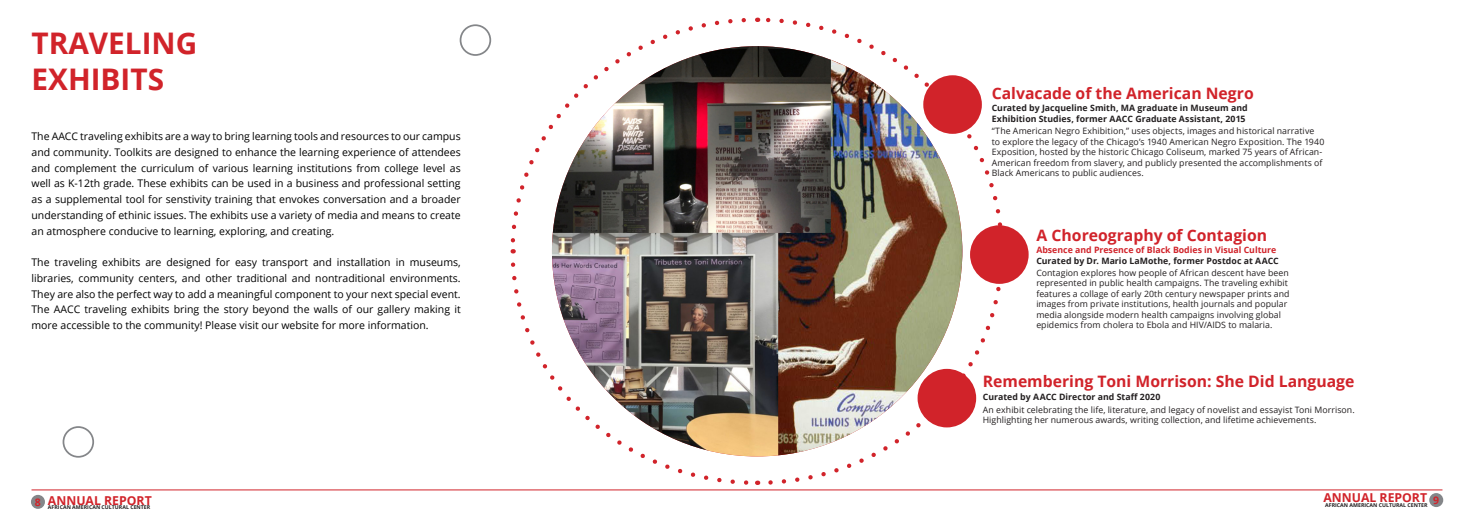
<style>
.page{position:relative;width:1474px;height:521px;background:#fff}
.page>*{position:absolute;margin:0;border:0;box-sizing:border-box;transform-origin:0 0}
.t1{font:700 29.75px "Open Sans";color:#d1232a}
.t2{font:700 15.75px "Open Sans";color:#d1232a}
.t3{font:700 12.25px "Open Sans";color:#d1232a}
.t4{font:10.5px/15.8px "Open Sans";color:#000;text-align:justify}
.t5{font:700 10.5px "Open Sans";color:#d1232a}
.t6{font:8.75px/10.5px "Open Sans";letter-spacing:.005em;color:#231f20}
.t7{font:700 8.75px "Open Sans";letter-spacing:.005em;color:#231f20}
.t8{font:700 8.75px "Open Sans";color:#d1232a}
.t9{font:700 5.25px "Open Sans";color:#231f20}
</style>
<div class="page">
<div style="left:459px;top:24px;width:32px;height:32px;border:2px solid #848689;border-radius:50%"></div>
<div style="left:63px;top:426px;width:31px;height:32px;border:2px solid #848689;border-radius:50%"></div>
<div style="left:31px;top:495px;width:14px;height:14px;background:#848689;border-radius:50%"></div>
<div style="left:1429px;top:493px;width:14px;height:14px;background:#848689;border-radius:50%"></div>
<hr style="left:32px;top:489px;width:1410px;height:1px;background:#d1232a">
<svg style="left:766px;top:253px;width:240px;height:232px"></svg>
<svg style="left:759px;top:17px;width:246px;height:226px"></svg>
<svg style="left:510px;top:18px;width:236px;height:225px"></svg>
<svg style="left:510px;top:262px;width:245px;height:223px"></svg>
<div style="left:923px;top:75px;width:58px;height:59px;background:#d1232a;border-radius:50%"></div>
<div style="left:970px;top:225px;width:58px;height:59px;background:#d1232a;border-radius:50%"></div>
<div style="left:917px;top:369px;width:59px;height:58px;background:#d1232a;border-radius:50%"></div>
<img style="left:552px;top:46px;width:410px;height:410px;border-radius:205px">
<p class="t1" style="left:32px;top:22px;width:167px">TRAVELING</p>
<p class="t1" style="left:32px;top:58px;width:134px">EXHIBITS</p>
<p class="t4" style="left:32px;top:128px;width:431px">The AACC traveling exhibits are a way to bring learning tools and resources to our campus and community. Toolkits are designed to enhance the learning experience of attendees and complement the curriculum of various learning institutions from college level as well as K-12th grade. These exhibits can be used in a business and professional setting as a supplemental tool for senstivity training that envokes conversation and a broader understanding of ethinic issues. The exhibits use a variety of media and means to create an atmosphere conducive to learning, exploring, and creating.</p>
<p class="t4" style="left:32px;top:254px;width:431px">The traveling exhibits are designed for easy transport and installation in museums, libraries, community centers, and other traditional and nontraditional environments.<br>They are also the perfect way to add a meaningful component to your next special event.<br>The AACC traveling exhibits bring the story beyond the walls of our gallery making it more accessible to the community! Please visit our website for more information.</p>
<p class="t5" style="left:35px;top:495px;width:7px">8</p>
<p class="t3" style="left:48px;top:491px;width:105px">ANNUAL REPORT</p>
<p class="t9" style="left:48px;top:503px;width:104px">AFRICAN AMERICAN CULTURAL CENTER</p>
<p class="t2" style="left:991px;top:83px;width:263px">Calvacade of the American Negro</p>
<p class="t7" style="left:991px;top:102px;width:257px">Curated by Jacqueline Smith, MA graduate in Museum and</p>
<p class="t7" style="left:991px;top:113px;width:255px">Exhibition Studies, former AACC Graduate Assistant, 2015</p>
<p class="t6" style="left:991px;top:125px;width:334px">“The American Negro Exhibition,” uses objects, images and historical narrative to explore the legacy of the Chicago’s 1940 American Negro Exposition. The 1940<br>Exposition, hosted by the historic Chicago Coliseum, marked 75 years of African-American freedom from slavery, and publicly presented the accomplishments of</p>
<p class="t6" style="left:991px;top:167px;width:153px">Black Americans to public audiences.</p>
<p class="t2" style="left:1036px;top:224px;width:232px">A Choreography of Contagion</p>
<p class="t8" style="left:1036px;top:243px;width:241px">Absence and Presence of Black Bodies in Visual Culture</p>
<p class="t7" style="left:1036px;top:255px;width:244px">Curated by Dr. Mario LaMothe, former Postdoc at AACC</p>
<p class="t6" style="left:1036px;top:267px;width:255px">Contagion explores how people of African descent have been represented in public health campaigns. The traveling exhibit features a collage of early 20th century newspaper prints and images from private institutions, health journals and popular media alongside modern health campaigns involving global epidemics from cholera to Ebola and HIV/AIDS to malaria.</p>
<p class="t2" style="left:982px;top:370px;width:373px">Remembering Toni Morrison: She Did Language</p>
<p class="t7" style="left:982px;top:390px;width:179px">Curated by AACC Director and Staff 2020</p>
<p class="t6" style="left:982px;top:404px;width:373px">An exhibit celebrating the life, literature, and legacy of novelist and essayist Toni Morrison.<br>Highlighting her numerous awards, writing collection, and lifetime achievements.</p>
<p class="t3" style="left:1323px;top:489px;width:105px">ANNUAL REPORT</p>
<p class="t9" style="left:1325px;top:501px;width:104px">AFRICAN AMERICAN CULTURAL CENTER</p>
<p class="t5" style="left:1433px;top:493px;width:7px">9</p>
</div>
